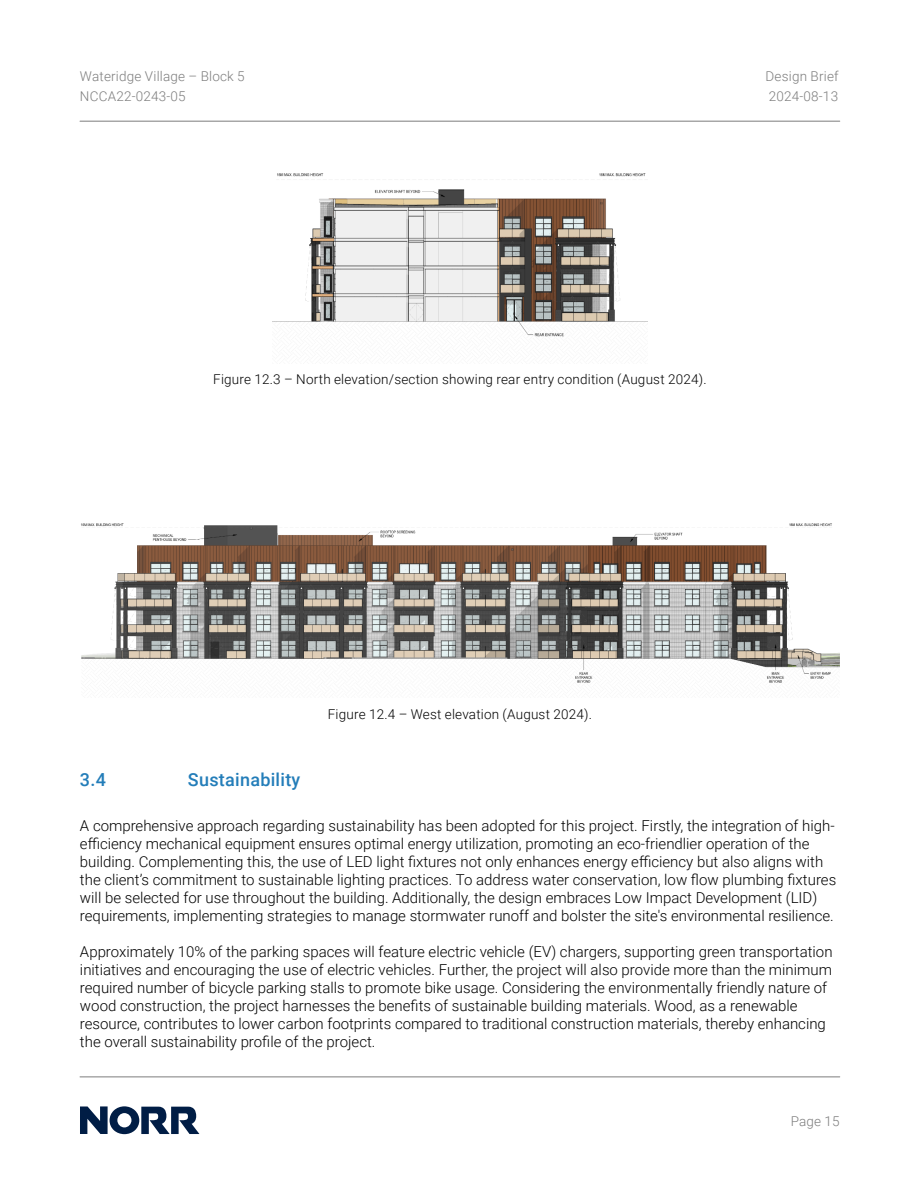
<style>
.page{position:relative;width:918px;height:1188px;background:#fff}
.page>*{position:absolute;margin:0;border:0;box-sizing:border-box;transform-origin:0 0}
.t1{font:500 18px "Roboto";letter-spacing:.015em;color:#237db9}
.t2{font:300 15px/18px "Roboto";color:#000}
.t3{font:300 13.5px "Roboto";letter-spacing:.015em;color:#000}
.t4{font:300 13.5px "Roboto";letter-spacing:.015em;color:#7d7d7d}
</style>
<div class="page">
<hr style="left:80px;top:121px;width:760px;height:1px;background:#7d7d7d">
<hr style="left:80px;top:1077px;width:760px;height:1px;background:#7d7d7d">
<svg style="left:80px;top:1106px;width:119px;height:28px"></svg>
<img style="left:81px;top:523px;width:759px;height:160px">
<img style="left:272px;top:173px;width:376px;height:164px">
<p class="t4" style="left:80px;top:71px;width:166px">Wateridge Village – Block 5</p>
<p class="t4" style="left:766px;top:71px;width:75px">Design Brief</p>
<p class="t4" style="left:80px;top:91px;width:107px">NCCA22-0243-05</p>
<p class="t4" style="left:769px;top:91px;width:71px">2024-08-13</p>
<p class="t3" style="left:213px;top:374px;width:495px">Figure 12.3 – North elevation/section showing rear entry condition (August 2024).</p>
<p class="t3" style="left:328px;top:709px;width:266px">Figure 12.4 – West elevation (August 2024).</p>
<p class="t1" style="left:80px;top:773px;width:28px">3.4</p>
<p class="t1" style="left:188px;top:773px;width:114px">Sustainability</p>
<p class="t2" style="left:80px;top:818px;width:758px">A comprehensive approach regarding sustainability has been adopted for this project. Firstly, the integration of high&shy;efficiency mechanical equipment ensures optimal energy utilization, promoting an eco-friendlier operation of the building. Complementing this, the use of LED light fixtures not only enhances energy efficiency but also aligns with the client’s commitment to sustainable lighting practices. To address water conservation, low flow plumbing fixtures will be selected for use throughout the building. Additionally, the design embraces Low Impact Development (LID) requirements, implementing strategies to manage stormwater runoff and bolster the site's environmental resilience.</p>
<p class="t2" style="left:80px;top:944px;width:754px">Approximately 10% of the parking spaces will feature electric vehicle (EV) chargers, supporting green transportation initiatives and encouraging the use of electric vehicles. Further, the project will also provide more than the minimum required number of bicycle parking stalls to promote bike usage. Considering the environmentally friendly nature of wood construction, the project harnesses the benefits of sustainable building materials. Wood, as a renewable resource, contributes to lower carbon footprints compared to traditional construction materials, thereby enhancing the overall sustainability profile of the project.</p>
<p class="t4" style="left:791px;top:1116px;width:51px">Page 15</p>
</div>
